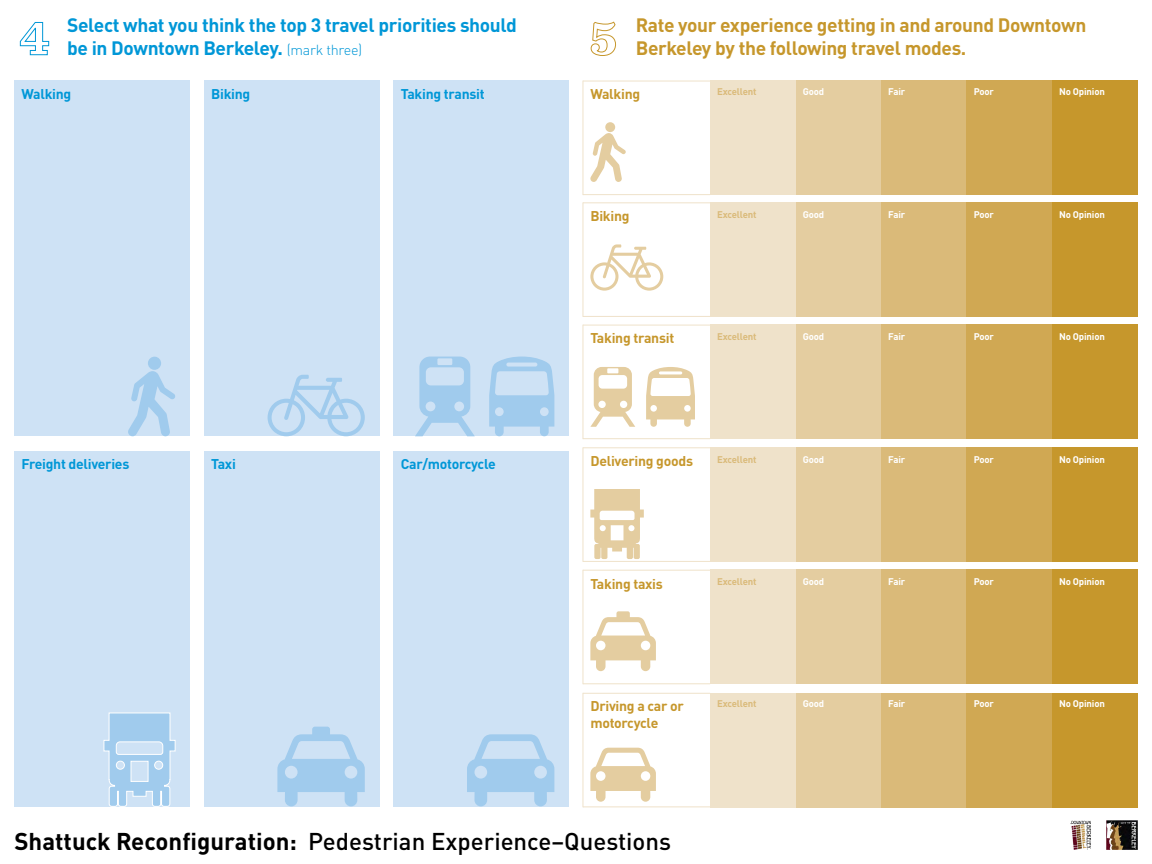
<style>
.page{position:relative;width:1152px;height:864px;background:#fff}
.page>*{position:absolute;margin:0;border:0;box-sizing:border-box;transform-origin:0 0}
.t1{font:500 24px "DINOT";color:#000}
.t2{font:700 19.2px/23px "DINOT";letter-spacing:-.02em;color:#0097d7}
.t3{font:700 19.2px/23px "DINOT";letter-spacing:-.02em;color:#c6972c}
.t4{font:700 14px/16.8px "DINOT";letter-spacing:-.02em;color:#c6972c}
.t5{font:700 14px "DINOT";letter-spacing:-.02em;color:#0097d7}
.t6{font:700 9.6px "DINOT";letter-spacing:-.02em;color:#fff}
.t7{font:700 9.6px "DINOT";letter-spacing:-.02em;color:#daba79}
.s1{font-weight:300;font-size:14.4px}
.s2{font-weight:700}
</style>
<div class="page">
<div style="left:14px;top:81px;width:176px;height:355px;background:#cee2f5"></div>
<div style="left:204px;top:81px;width:175px;height:355px;background:#cee2f5"></div>
<div style="left:394px;top:81px;width:175px;height:355px;background:#cee2f5"></div>
<div style="left:14px;top:451px;width:176px;height:355px;background:#cee2f5"></div>
<div style="left:1052px;top:81px;width:86px;height:114px;background:#c6972c"></div>
<div style="left:1052px;top:202px;width:86px;height:115px;background:#c6972c"></div>
<div style="left:1052px;top:325px;width:86px;height:114px;background:#c6972c"></div>
<div style="left:1052px;top:447px;width:86px;height:115px;background:#c6972c"></div>
<div style="left:1052px;top:570px;width:86px;height:114px;background:#c6972c"></div>
<div style="left:1052px;top:693px;width:86px;height:114px;background:#c6972c"></div>
<div style="left:881px;top:81px;width:86px;height:114px;background:#daba79"></div>
<div style="left:881px;top:202px;width:86px;height:115px;background:#daba79"></div>
<div style="left:881px;top:325px;width:86px;height:114px;background:#daba79"></div>
<div style="left:881px;top:447px;width:86px;height:115px;background:#daba79"></div>
<div style="left:881px;top:570px;width:86px;height:114px;background:#daba79"></div>
<div style="left:881px;top:693px;width:86px;height:114px;background:#daba79"></div>
<div style="left:967px;top:81px;width:85px;height:114px;background:#d0a853"></div>
<div style="left:967px;top:202px;width:85px;height:115px;background:#d0a853"></div>
<div style="left:967px;top:325px;width:85px;height:114px;background:#d0a853"></div>
<div style="left:967px;top:447px;width:85px;height:115px;background:#d0a853"></div>
<div style="left:967px;top:570px;width:85px;height:114px;background:#d0a853"></div>
<div style="left:967px;top:693px;width:85px;height:114px;background:#d0a853"></div>
<div style="left:796px;top:81px;width:85px;height:114px;background:#e4cda0"></div>
<div style="left:796px;top:202px;width:85px;height:115px;background:#e4cda0"></div>
<div style="left:796px;top:325px;width:85px;height:114px;background:#e4cda0"></div>
<div style="left:796px;top:447px;width:85px;height:115px;background:#e4cda0"></div>
<div style="left:796px;top:570px;width:85px;height:114px;background:#e4cda0"></div>
<div style="left:796px;top:693px;width:85px;height:114px;background:#e4cda0"></div>
<div style="left:710px;top:81px;width:86px;height:114px;background:#efe2ca"></div>
<div style="left:710px;top:202px;width:86px;height:115px;background:#efe2ca"></div>
<div style="left:710px;top:325px;width:86px;height:114px;background:#efe2ca"></div>
<div style="left:710px;top:447px;width:86px;height:115px;background:#efe2ca"></div>
<div style="left:710px;top:570px;width:86px;height:114px;background:#efe2ca"></div>
<div style="left:710px;top:693px;width:86px;height:114px;background:#efe2ca"></div>
<div style="left:204px;top:451px;width:175px;height:355px;background:#cee2f5"></div>
<div style="left:394px;top:451px;width:175px;height:355px;background:#cee2f5"></div>
<svg style="left:277px;top:727px;width:88px;height:79px"></svg>
<svg style="left:590px;top:611px;width:66px;height:60px"></svg>
<svg style="left:467px;top:734px;width:87px;height:72px"></svg>
<svg style="left:590px;top:748px;width:66px;height:54px"></svg>
<svg style="left:489px;top:357px;width:65px;height:79px"></svg>
<svg style="left:646px;top:367px;width:49px;height:60px"></svg>
<svg style="left:415px;top:357px;width:60px;height:79px"></svg>
<svg style="left:590px;top:367px;width:45px;height:60px"></svg>
<svg style="left:268px;top:375px;width:97px;height:61px"></svg>
<svg style="left:590px;top:244px;width:73px;height:47px"></svg>
<svg style="left:128px;top:356px;width:47px;height:80px"></svg>
<svg style="left:590px;top:122px;width:36px;height:60px"></svg>
<svg style="left:104px;top:713px;width:71px;height:93px"></svg>
<svg style="left:590px;top:489px;width:54px;height:70px"></svg>
<hr style="left:583px;top:194px;width:127px;height:1px;background:#efe2ca">
<hr style="left:583px;top:316px;width:127px;height:1px;background:#efe2ca">
<hr style="left:583px;top:438px;width:127px;height:1px;background:#efe2ca">
<hr style="left:583px;top:561px;width:127px;height:1px;background:#efe2ca">
<hr style="left:583px;top:683px;width:127px;height:1px;background:#efe2ca">
<hr style="left:583px;top:806px;width:127px;height:1px;background:#efe2ca">
<hr style="left:583px;top:693px;width:1px;height:114px;background:#efe2ca">
<hr style="left:583px;top:570px;width:1px;height:114px;background:#efe2ca">
<hr style="left:583px;top:447px;width:1px;height:115px;background:#efe2ca">
<hr style="left:583px;top:325px;width:1px;height:114px;background:#efe2ca">
<hr style="left:583px;top:202px;width:1px;height:115px;background:#efe2ca">
<hr style="left:583px;top:81px;width:1px;height:114px;background:#efe2ca">
<hr style="left:583px;top:81px;width:127px;height:1px;background:#efe2ca">
<hr style="left:583px;top:202px;width:127px;height:1px;background:#efe2ca">
<hr style="left:583px;top:325px;width:127px;height:1px;background:#efe2ca">
<hr style="left:583px;top:447px;width:127px;height:1px;background:#efe2ca">
<hr style="left:583px;top:570px;width:127px;height:1px;background:#efe2ca">
<hr style="left:583px;top:693px;width:127px;height:1px;background:#efe2ca">
<img style="left:1107px;top:820px;width:31px;height:30px">
<img style="left:1071px;top:821px;width:20px;height:29px">
<svg style="left:20px;top:22px;width:30px;height:34px"></svg>
<svg style="left:590px;top:21px;width:26px;height:35px"></svg>
<h2 class="t2" style="left:67px;top:13px;width:451px">Select what you think the top 3 travel priorities should be in Downtown Berkeley. <span class="s1">(mark three)</span></h2>
<h2 class="t3" style="left:636px;top:13px;width:452px">Rate your experience getting in and around Downtown<br>Berkeley by the following travel modes.</h2>
<h3 class="t5" style="left:22px;top:84px;width:51px">Walking</h3>
<h3 class="t5" style="left:211px;top:84px;width:41px">Biking</h3>
<h3 class="t4" style="left:590px;top:85px;width:51px">Walking</h3>
<p class="t6" style="left:803px;top:86px;width:23px">Good</p>
<p class="t6" style="left:1059px;top:86px;width:47px">No Opinion</p>
<p class="t6" style="left:888px;top:86px;width:18px">Fair</p>
<p class="t7" style="left:717px;top:86px;width:41px">Excellent</p>
<p class="t6" style="left:974px;top:86px;width:22px">Poor</p>
<h3 class="t5" style="left:401px;top:84px;width:85px">Taking transit</h3>
<h3 class="t4" style="left:590px;top:207px;width:41px">Biking</h3>
<p class="t7" style="left:717px;top:208px;width:41px">Excellent</p>
<p class="t6" style="left:803px;top:208px;width:23px">Good</p>
<p class="t6" style="left:888px;top:208px;width:18px">Fair</p>
<p class="t6" style="left:974px;top:208px;width:22px">Poor</p>
<p class="t6" style="left:1059px;top:208px;width:47px">No Opinion</p>
<h3 class="t4" style="left:590px;top:330px;width:85px">Taking transit</h3>
<p class="t7" style="left:717px;top:330px;width:41px">Excellent</p>
<p class="t6" style="left:803px;top:330px;width:23px">Good</p>
<p class="t6" style="left:888px;top:330px;width:18px">Fair</p>
<p class="t6" style="left:974px;top:330px;width:22px">Poor</p>
<p class="t6" style="left:1059px;top:330px;width:47px">No Opinion</p>
<h3 class="t5" style="left:22px;top:455px;width:109px">Freight deliveries</h3>
<h3 class="t4" style="left:590px;top:452px;width:104px">Delivering goods</h3>
<h3 class="t5" style="left:401px;top:455px;width:97px">Car/motorcycle</h3>
<h3 class="t5" style="left:211px;top:455px;width:26px">Taxi</h3>
<p class="t7" style="left:717px;top:453px;width:41px">Excellent</p>
<p class="t6" style="left:803px;top:453px;width:23px">Good</p>
<p class="t6" style="left:888px;top:453px;width:18px">Fair</p>
<p class="t6" style="left:974px;top:453px;width:22px">Poor</p>
<p class="t6" style="left:1059px;top:453px;width:47px">No Opinion</p>
<h3 class="t4" style="left:590px;top:575px;width:74px">Taking taxis</h3>
<p class="t7" style="left:717px;top:575px;width:41px">Excellent</p>
<p class="t6" style="left:803px;top:575px;width:23px">Good</p>
<p class="t6" style="left:888px;top:575px;width:18px">Fair</p>
<p class="t6" style="left:974px;top:575px;width:22px">Poor</p>
<p class="t6" style="left:1059px;top:575px;width:47px">No Opinion</p>
<h3 class="t4" style="left:590px;top:697px;width:95px">Driving a car or motorcycle</h3>
<p class="t7" style="left:717px;top:698px;width:41px">Excellent</p>
<p class="t6" style="left:803px;top:698px;width:23px">Good</p>
<p class="t6" style="left:888px;top:698px;width:18px">Fair</p>
<p class="t6" style="left:974px;top:698px;width:22px">Poor</p>
<p class="t6" style="left:1059px;top:698px;width:47px">No Opinion</p>
<h1 class="t1" style="left:14px;top:826px;width:658px"><span class="s2">Shattuck Reconfiguration:</span> Pedestrian Experience–Questions</h1>
</div>
